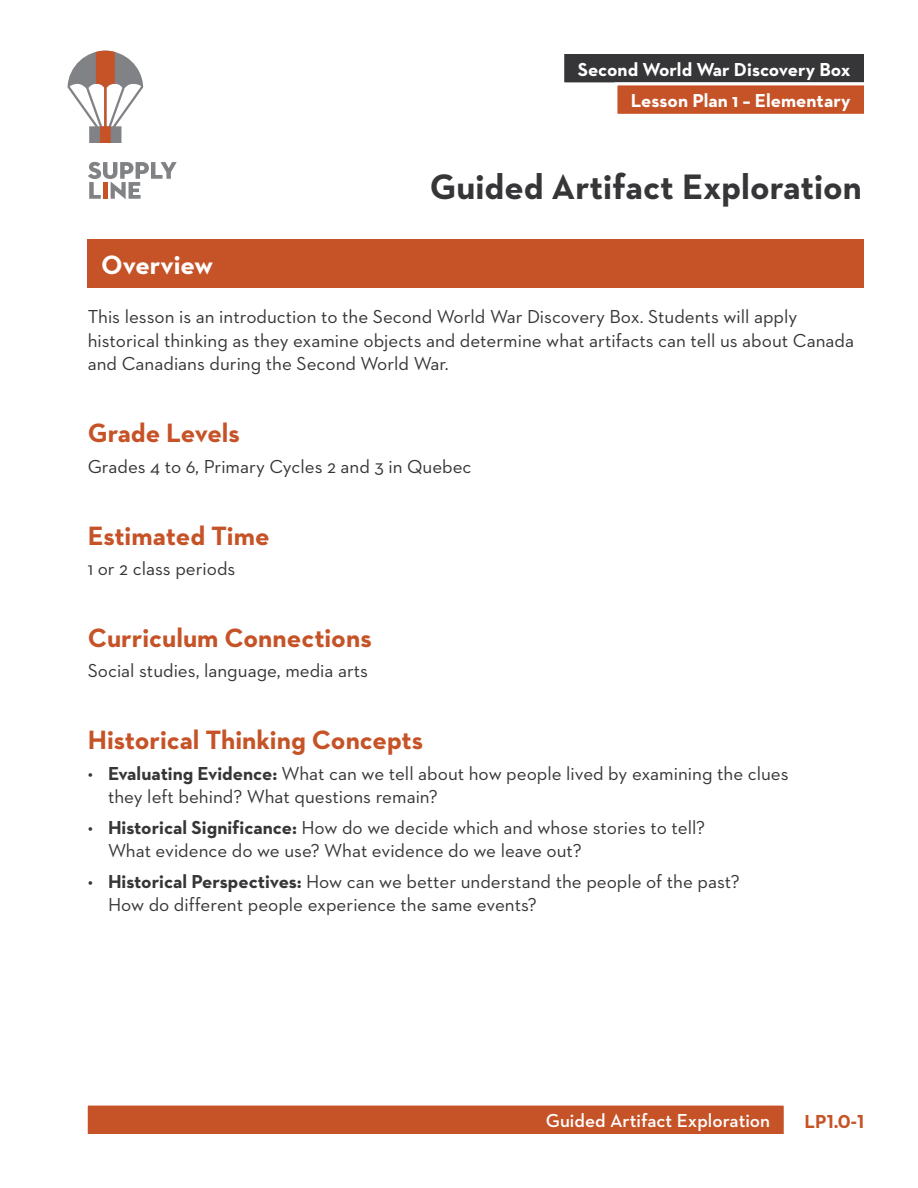
<style>
.page{position:relative;width:918px;height:1188px;background:#fff}
.page>*{position:absolute;margin:0;border:0;box-sizing:border-box;transform-origin:0 0}
.t1{font:700 36px "Neutraface 2 Text";color:#363537}
.H2_-_Section_Titles{font:700 27px "Neutraface 2 Text";color:#c65327}
.t2{font:700 27px "Neutraface 2 Text";color:#fff}
.P_-_Body_Text{font:19.2px/23.5px "Neutraface 2 Text";color:#363537}
.H_-_Header_Title{font:700 19.2px "Neutraface 2 Text";color:#fff}
.t3{font:600 19.2px "Neutraface 2 Text";color:#fff}
.t4{font:700 19.2px "Neutraface 2 Text";color:#c65327}
.s1{font-weight:700}
</style>
<div class="page">
<div style="left:86px;top:1104px;width:699px;height:32px;background:#c65327"></div>
<div style="left:85px;top:1103px;width:702px;height:34px;border:3px solid #fff"></div>
<div style="left:88px;top:240px;width:776px;height:48px;background:#c65327"></div>
<div style="left:563px;top:52px;width:303px;height:32px;background:#363537"></div>
<div style="left:561px;top:51px;width:306px;height:34px;border:3px solid #fff"></div>
<div style="left:616px;top:84px;width:250px;height:31px;background:#c65327"></div>
<div style="left:614px;top:82px;width:253px;height:35px;border:3px solid #fff"></div>
<svg style="left:88px;top:162px;width:89px;height:37px"></svg>
<svg style="left:68px;top:51px;width:75px;height:92px"></svg>
<p class="H_-_Header_Title" style="left:578px;top:57px;width:274px">Second World War Discovery Box</p>
<p class="H_-_Header_Title" style="left:631px;top:88px;width:221px">Lesson Plan 1 – Elementary</p>
<p class="t1" style="left:430px;top:164px;width:433px">Guided Artifact Exploration</p>
<h2 class="t2" style="left:101px;top:248px;width:113px">Overview</h2>
<p class="P_-_Body_Text" style="left:88px;top:304px;width:768px">This lesson is an introduction to the Second World War Discovery Box. Students will apply historical thinking as they examine objects and determine what artifacts can tell us about Canada and Canadians during the Second World War.</p>
<h2 class="H2_-_Section_Titles" style="left:88px;top:416px;width:154px">Grade Levels</h2>
<p class="P_-_Body_Text" style="left:88px;top:454px;width:385px">Grades 4 to 6, Primary Cycles 2 and 3 in Quebec</p>
<h2 class="H2_-_Section_Titles" style="left:88px;top:518px;width:183px">Estimated Time</h2>
<p class="P_-_Body_Text" style="left:88px;top:556px;width:149px">1 or 2 class periods</p>
<h2 class="H2_-_Section_Titles" style="left:88px;top:620px;width:285px">Curriculum Connections</h2>
<p class="P_-_Body_Text" style="left:88px;top:659px;width:282px">Social studies, language, media arts</p>
<h2 class="H2_-_Section_Titles" style="left:88px;top:723px;width:337px">Historical Thinking Concepts</h2>
<p class="P_-_Body_Text" style="left:108px;top:761px;width:682px;text-indent:-20px">• <span class="s1">Evaluating Evidence:</span> What can we tell about how people lived by examining the clues they left behind? What questions remain?</p>
<p class="P_-_Body_Text" style="left:108px;top:815px;width:599px;text-indent:-20px">• <span class="s1">Historical Significance:</span> How do we decide which and whose stories to tell?<br>What evidence do we use? What evidence do we leave out?</p>
<p class="P_-_Body_Text" style="left:108px;top:869px;width:633px;text-indent:-20px">• <span class="s1">Historical Perspectives:</span> How can we better understand the people of the past?<br>How do different people experience the same events?</p>
<p class="t3" style="left:546px;top:1109px;width:226px">Guided Artifact Exploration</p>
<p class="t4" style="left:805px;top:1109px;width:61px">LP1.0-1</p>
</div>
